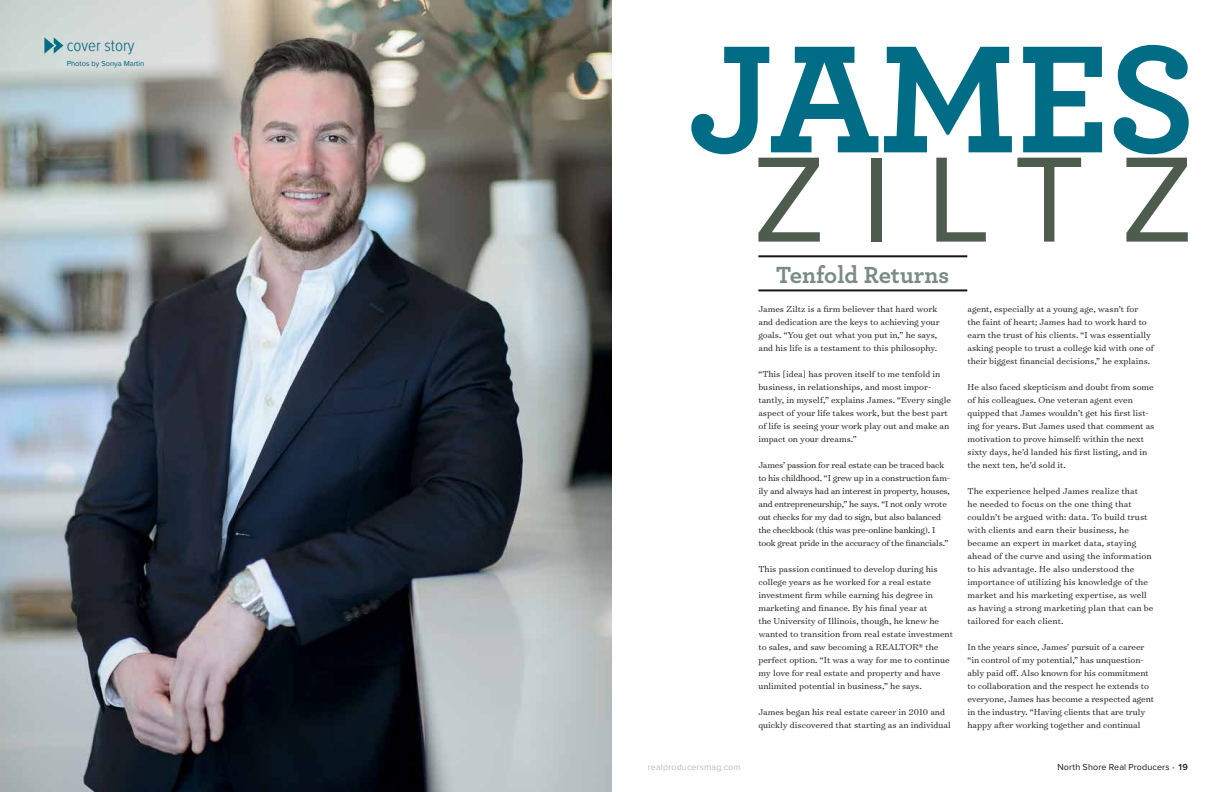
<style>
.page{position:relative;width:1224px;height:792px;background:#fff}
.page>*{position:absolute;margin:0;border:0;box-sizing:border-box;transform-origin:0 0}
.t1{font:700 160.4px "Archer Pro";letter-spacing:-.01em;color:#006c86}
.t2{font:125.8px "Proxima Nova";letter-spacing:.28em;color:#4e5c4d}
.t3{font:700 24.5px "Archer Pro";color:#7a8a86}
.t4{font:300 17px "Proxima Nova Cond";color:#00647d}
.t5{font:300 9.8px/13px "Surveyor Text";color:#171713}
.t6{font:300 9.8px/13px "Surveyor Text";letter-spacing:-.02em;color:#171713}
.t7{font:9px "Proxima Nova";letter-spacing:.01em;color:#171713}
.t8{font:9px "Proxima Nova";letter-spacing:.01em;color:#bbbcbc}
.t9{font:7.5px "Proxima Nova";color:#00647d}
.s1{color:#31a5d9}
.s2{font-weight:600}
</style>
<div class="page">
<img style="left:0;top:0;width:612px;height:792px">
<svg style="left:44px;top:37px;width:19px;height:17px"></svg>
<hr style="left:758px;top:255px;width:209px;height:2px;background:#171713">
<hr style="left:758px;top:289px;width:209px;height:2px;background:#171713">
<h3 class="t4" style="left:67px;top:37px;width:69px">cover story</h3>
<p class="t9" style="left:67px;top:60px;width:79px">Photos by Sonya Martin</p>
<h1 class="t1" style="left:687px;top:-28px;width:511px">JAMES</h1>
<h2 class="t2" style="left:752px;top:127px;width:443px">ZILTZ</h2>
<h3 class="t3" style="left:776px;top:255px;width:175px">Tenfold Returns</h3>
<p class="t5" style="left:758px;top:302px;width:183px">James Ziltz is a firm believer that hard work and dedication are the keys to achieving your goals. “You get out what you put in,” he says, and his life is a testament to this philosophy.</p>
<p class="t5" style="left:758px;top:367px;width:194px">“This [idea] has proven itself to me tenfold in business, in relationships, and most impor&shy;tantly, in myself,” explains James. “Every single aspect of your life takes work, but the best part of life is seeing your work play out and make an impact on your dreams.”</p>
<p class="t6" style="left:758px;top:458px;width:193px">James’ passion for real estate can be traced back to his childhood. “I grew up in a construction fam&shy;ily and always had an interest in property, houses, and entrepreneurship,” he says. “I not only wrote out checks for my dad to sign, but also balanced the checkbook (this was pre-online banking). I took great pride in the accuracy of the financials.”</p>
<p class="t5" style="left:758px;top:562px;width:196px">This passion continued to develop during his college years as he worked for a real estate investment firm while earning his degree in marketing and finance. By his final year at<br>the University of Illinois, though, he knew he wanted to transition from real estate investment to sales, and saw becoming a REALTOR® the perfect option. “It was a way for me to continue my love for real estate and property and have unlimited potential in business,” he says.</p>
<p class="t5" style="left:758px;top:705px;width:194px">James began his real estate career in 2010 and quickly discovered that starting as an individual</p>
<p class="t5" style="left:968px;top:302px;width:188px">agent, especially at a young age, wasn’t for<br>the faint of heart; James had to work hard to earn the trust of his clients. “I was essentially asking people to trust a college kid with one of their biggest financial decisions,” he explains.</p>
<p class="t5" style="left:968px;top:380px;width:188px">He also faced skepticism and doubt from some of his colleagues. One veteran agent even quipped that James wouldn’t get his first list&shy;ing for years. But James used that comment as motivation to prove himself: within the next sixty days, he’d landed his first listing, and in the next ten, he’d sold it.</p>
<p class="t5" style="left:968px;top:484px;width:187px">The experience helped James realize that<br>he needed to focus on the one thing that couldn’t be argued with: data. To build trust with clients and earn their business, he became an expert in market data, staying ahead of the curve and using the information to his advantage. He also understood the importance of utilizing his knowledge of the market and his marketing expertise, as well as having a strong marketing plan that can be tailored for each client.</p>
<p class="t5" style="left:968px;top:640px;width:188px">In the years since, James’ pursuit of a career “in control of my potential,” has unquestion&shy;ably paid off. Also known for his commitment to collaboration and the respect he extends to everyone, James has become a respected agent in the industry. “Having clients that are truly happy after working together and continual</p>
<p class="t8" style="left:648px;top:762px;width:94px">realproducersmag.com</p>
<p class="t7" style="left:1057px;top:762px;width:132px">North Shore Real Producers <span class="s1">•</span> <span class="s2">19</span></p>
</div>
